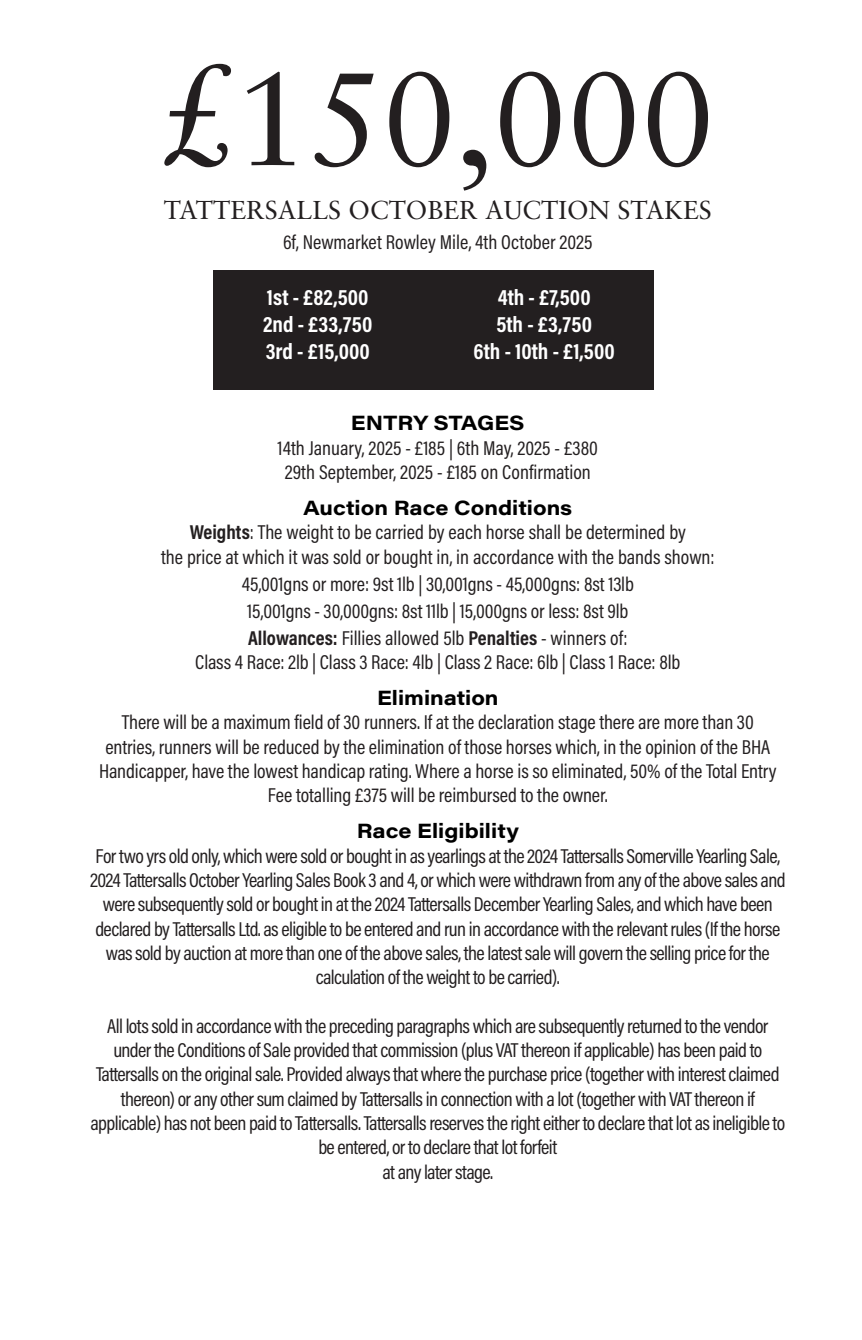
<style>
.page{position:relative;width:862px;height:1340px;background:#fff}
.page>*{position:absolute;margin:0;border:0;box-sizing:border-box;transform-origin:0 0}
.t1{font:132.75px "Sabon LT Pro";color:#231f20}
.t2{font:25.88px "Sabon LT Pro";color:#231f20}
.t3{font:700 22.5px "Acumin Pro Cond";color:#fff}
.t4{font:20.25px/24.3px "Acumin Pro Cond";letter-spacing:-.025em;color:#231f20;text-align:center}
.t5{font:20.25px/24.3px "Acumin Pro Cond";letter-spacing:-.005em;color:#231f20}
.t6{font:20.25px/24.3px "Acumin Pro Cond";color:#231f20;text-align:center}
.t7{font:700 20.25px "Acumin Pro Wide";color:#000}
.s1{font-weight:700}
</style>
<div class="page">
<div style="left:213px;top:270px;width:440px;height:120px;background:#231f20"></div>
<p class="t1" style="left:161px;top:36px;width:555px">£150,000</p>
<p class="t2" style="left:164px;top:194px;width:549px">TATTERSALLS OCTOBER AUCTION STAKES</p>
<p class="t6" style="left:283px;top:229px;width:311px">6f, Newmarket Rowley Mile, 4th October 2025</p>
<p class="t3" style="left:267px;top:282px;width:103px">1st - £82,500</p>
<p class="t3" style="left:263px;top:309px;width:111px">2nd - £33,750</p>
<p class="t3" style="left:265px;top:336px;width:105px">3rd - £15,000</p>
<p class="t3" style="left:497px;top:282px;width:94px">4th - £7,500</p>
<p class="t3" style="left:496px;top:309px;width:97px">5th - £3,750</p>
<p class="t3" style="left:473px;top:336px;width:143px">6th - 10th - £1,500</p>
<p class="t7" style="left:351px;top:408px;width:175px">ENTRY STAGES</p>
<p class="t6" style="left:277px;top:435px;width:322px">14th January, 2025 - £185 | 6th May, 2025 - £380</p>
<p class="t6" style="left:284px;top:459px;width:307px">29th September, 2025 - £185 on Confirmation</p>
<p class="t7" style="left:303px;top:493px;width:270px">Auction Race Conditions</p>
<p class="t6" style="left:161px;top:520px;width:554px"><span class="s1">Weights</span>: The weight to be carried by each horse shall be determined by<br>the price at which it was sold or bought in, in accordance with the bands shown:</p>
<p class="t5" style="left:242px;top:570px;width:393px;line-height:27px">45,001gns or more: 9st 1lb | 30,001gns - 45,000gns: 8st 13lb<br>15,001gns - 30,000gns: 8st 11lb | 15,000gns or less: 8st 9lb</p>
<p class="t6" style="left:248px;top:625px;width:381px"><span class="s1">Allowances:</span> Fillies allowed 5lb <span class="s1">Penalties</span> - winners of:</p>
<p class="t5" style="left:195px;top:649px;width:486px">Class 4 Race: 2lb | Class 3 Race: 4lb | Class 2 Race: 6lb | Class 1 Race: 8lb</p>
<p class="t7" style="left:377px;top:683px;width:123px">Elimination</p>
<p class="t5" style="left:99px;top:710px;width:678px;text-align:center">There will be a maximum field of 30 runners. If at the declaration stage there are more than 30 entries, runners will be reduced by the elimination of those horses which, in the opinion of the BHA Handicapper, have the lowest handicap rating. Where a horse is so eliminated, 50% of the Total Entry Fee totalling £375 will be reimbursed to the owner.</p>
<p class="t7" style="left:356px;top:816px;width:164px">Race Eligibility</p>
<p class="t4" style="left:90px;top:843px;width:696px">For two yrs old only, which were sold or bought in as yearlings at the 2024 Tattersalls Somerville Yearling Sale, 2024 Tattersalls October Yearling Sales Book 3 and 4, or which were withdrawn from any of the above sales and were subsequently sold or bought in at the 2024 Tattersalls December Yearling Sales, and which have been declared by Tattersalls Ltd. as eligible to be entered and run in accordance with the relevant rules (If the horse was sold by auction at more than one of the above sales, the latest sale will govern the selling price for the calculation of the weight to be carried).</p>
<p class="t4" style="left:90px;top:1013px;width:695px">All lots sold in accordance with the preceding paragraphs which are subsequently returned to the vendor under the Conditions of Sale provided that commission (plus VAT thereon if applicable) has been paid to Tattersalls on the original sale. Provided always that where the purchase price (together with interest claimed thereon) or any other sum claimed by Tattersalls in connection with a lot (together with VAT thereon if applicable) has not been paid to Tattersalls. Tattersalls reserves the right either to declare that lot as ineligible to be entered, or to declare that lot forfeit<br>at any later stage.</p>
</div>
